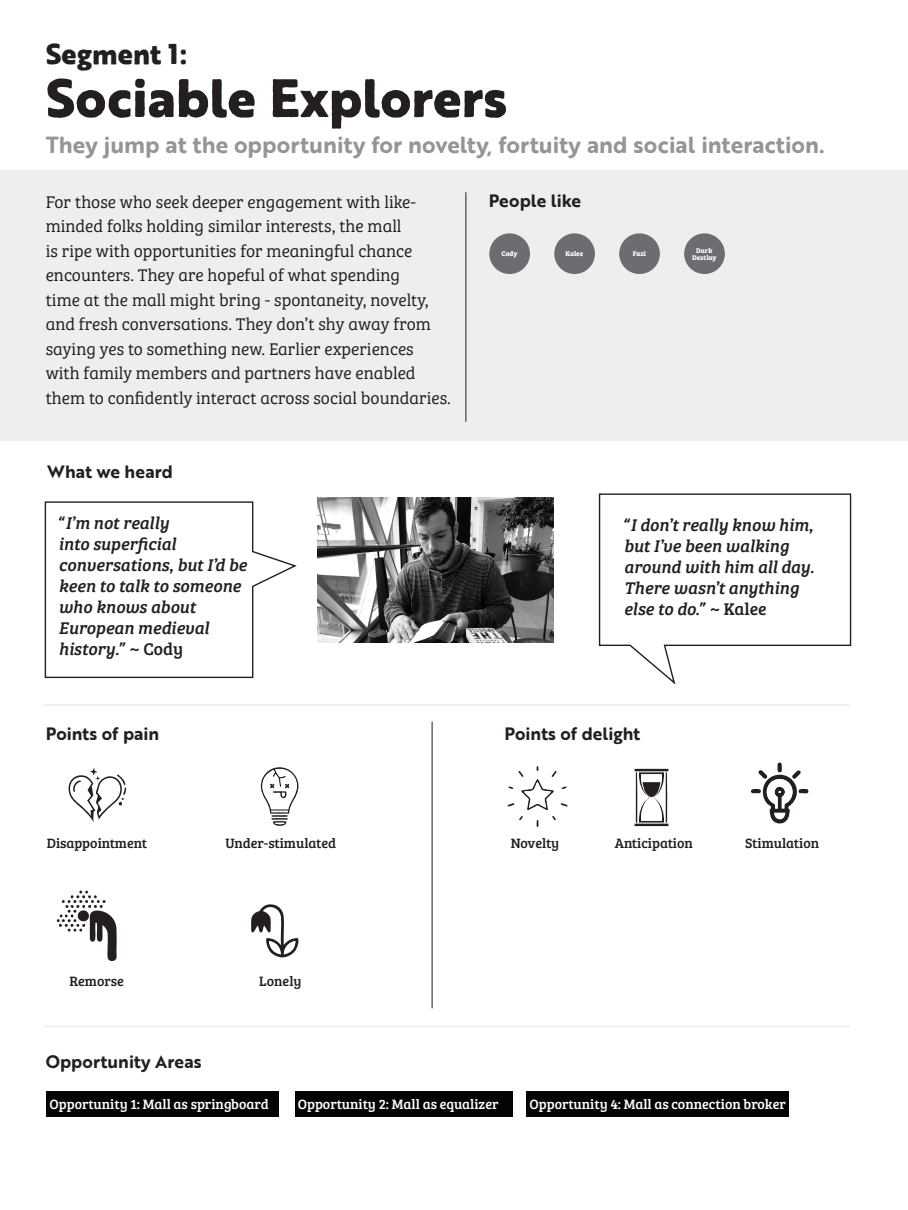
<style>
.page{position:relative;width:908px;height:1210px;background:#fff}
.page>*{position:absolute;margin:0;border:0;box-sizing:border-box;transform-origin:0 0}
.t1{font:700 52.5px "Brother 1816 Printed Web Extra";color:#231f20}
.t2{font:700 28px "Brother 1816 Printed Web Extra";color:#231f20}
.t3{font:22.75px "Brother 1816 Printed Web Bold";color:#939598}
.t4{font:300 17.5px/24.5px "Bree Serif";color:#231f20}
.t5{font:italic 17.5px/21px "Bree Serif";letter-spacing:-.005em;color:#231f20}
.t6{font:17.5px "Brother 1816 Printed Web Bold";color:#231f20}
.t7{font:14px "Bree Serif";color:#fff}
.t8{font:14px "Bree Serif";color:#231f20}
.t9{font:700 7px "Bree Serif";color:#fff}
.s1{font-style:normal}
</style>
<div class="page">
<div style="left:0;top:170px;width:907px;height:271px;background:#eeeeef"></div>
<hr style="left:465px;top:192px;width:1px;height:230px;background:#231f20">
<hr style="left:432px;top:721px;width:1px;height:287px;background:#231f20">
<div style="left:489px;top:233px;width:41px;height:41px;background:#6c6d70;border-radius:50%"></div>
<div style="left:619px;top:233px;width:40px;height:41px;background:#6c6d70;border-radius:50%"></div>
<div style="left:554px;top:233px;width:40px;height:41px;background:#6c6d70;border-radius:50%"></div>
<div style="left:684px;top:233px;width:40px;height:41px;background:#6c6d70;border-radius:50%"></div>
<svg style="left:44px;top:501px;width:253px;height:178px"></svg>
<svg style="left:598px;top:493px;width:253px;height:192px"></svg>
<img style="left:317px;top:497px;width:236px;height:145px">
<hr style="left:44px;top:704px;width:805px;height:2px;background:#eeeeef">
<hr style="left:44px;top:1025px;width:805px;height:2px;background:#eeeeef">
<div style="left:46px;top:1091px;width:233px;height:25px;background:#040503"></div>
<div style="left:295px;top:1091px;width:217px;height:25px;background:#040503"></div>
<div style="left:526px;top:1091px;width:262px;height:25px;background:#040503"></div>
<svg style="left:68px;top:768px;width:58px;height:54px"></svg>
<svg style="left:261px;top:767px;width:37px;height:59px"></svg>
<svg style="left:56px;top:890px;width:61px;height:71px"></svg>
<svg style="left:251px;top:904px;width:48px;height:53px"></svg>
<svg style="left:507px;top:766px;width:60px;height:44px"></svg>
<svg style="left:552px;top:816px;width:4px;height:4px"></svg>
<svg style="left:536px;top:820px;width:3px;height:7px"></svg>
<svg style="left:634px;top:769px;width:34px;height:57px"></svg>
<svg style="left:751px;top:762px;width:57px;height:62px"></svg>
<p class="t2" style="left:46px;top:33px;width:143px">Segment 1:</p>
<p class="t1" style="left:46px;top:58px;width:463px">Sociable Explorers</p>
<p class="t3" style="left:46px;top:127px;width:780px">They jump at the opportunity for novelty, fortuity and social interaction.</p>
<p class="t4" style="left:46px;top:188px;width:406px">For those who seek deeper engagement with like&shy;minded folks holding similar interests, the mall<br>is ripe with opportunities for meaningful chance encounters. They are hopeful of what spending<br>time at the mall might bring - spontaneity, novelty, and fresh conversations. They don’t shy away from saying yes to something new. Earlier experiences with family members and partners have enabled them to confidently interact across social boundaries.</p>
<p class="t6" style="left:488px;top:187px;width:94px">People like</p>
<p class="t9" style="left:501px;top:248px;width:17px">Cody</p>
<p class="t9" style="left:565px;top:248px;width:19px">Kalee</p>
<p class="t9" style="left:632px;top:248px;width:15px">Fazi</p>
<p class="t9" style="left:696px;top:245px;width:18px">Dark</p>
<p class="t9" style="left:691px;top:252px;width:26px">Destiny</p>
<p class="t6" style="left:47px;top:458px;width:127px">What we heard</p>
<p class="t5" style="left:59px;top:511px;width:190px"><span class="s1">“</span>I’m not really<br>into superficial conversations, but I’d be keen to talk to someone who knows about<br>European medieval history.<span class="s1">” ~ Cody</span></p>
<p class="t5" style="left:623px;top:513px;width:192px"><span class="s1">“</span>I don’t really know him, but I’ve been walking around with him all day.<br>There wasn’t anything else to do.<span class="s1">” ~ Kalee</span></p>
<p class="t6" style="left:46px;top:721px;width:115px">Points of pain</p>
<p class="t6" style="left:504px;top:721px;width:137px">Points of delight</p>
<p class="t8" style="left:47px;top:832px;width:102px">Disappointment</p>
<p class="t8" style="left:225px;top:832px;width:112px">Under-stimulated</p>
<p class="t8" style="left:510px;top:832px;width:50px">Novelty</p>
<p class="t8" style="left:614px;top:832px;width:80px">Anticipation</p>
<p class="t8" style="left:744px;top:832px;width:76px">Stimulation</p>
<p class="t8" style="left:69px;top:970px;width:56px">Remorse</p>
<p class="t8" style="left:259px;top:970px;width:44px">Lonely</p>
<p class="t6" style="left:46px;top:1048px;width:157px">Opportunity Areas</p>
<p class="t7" style="left:49px;top:1094px;width:221px">Opportunity 1: Mall as springboard</p>
<p class="t7" style="left:298px;top:1094px;width:202px">Opportunity 2: Mall as equalizer</p>
<p class="t7" style="left:529px;top:1094px;width:258px">Opportunity 4: Mall as connection broker</p>
</div>
